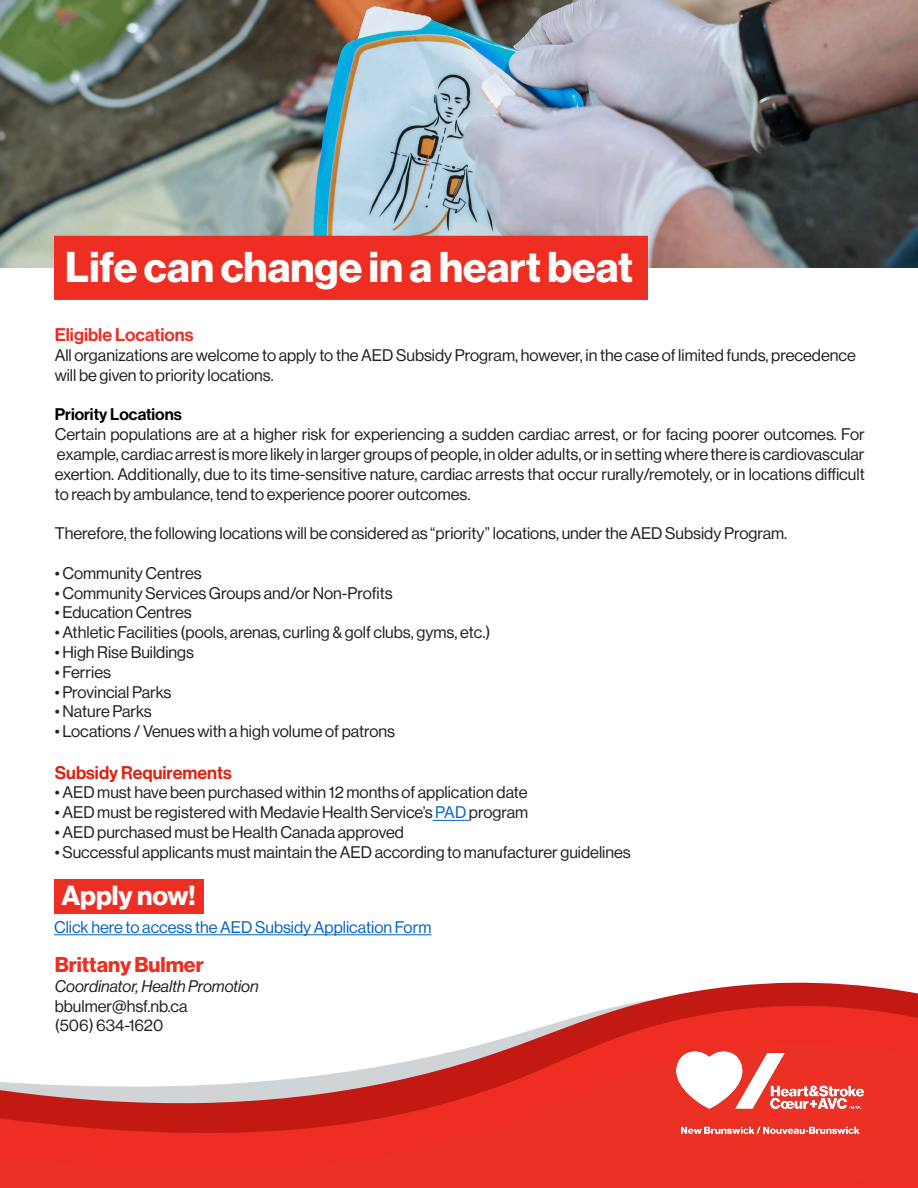
<style>
.page{position:relative;width:918px;height:1188px;background:#fff}
.page>*{position:absolute;margin:0;border:0;box-sizing:border-box;transform-origin:0 0}
.t1{font:42.15px "N Haas Grotesk DS Pro 75 Bd";color:#fff}
.t2{font:27px "N Haas Grotesk DS Pro 75 Bd";color:#fff}
.t3{font:21px "N Haas Grotesk DS Pro 75 Bd";color:#ee2e22}
.t4{font:18px "N Haas Grotesk DS Pro 65 Md";color:#d21}
.t5{font:18px "N Haas Grotesk DS Pro 65 Md";color:#ee2e22}
.t6{font:16.5px/19.8px "N Haas Grotesk DS Pro 55 Rg";color:#231f20}
.t7{font:16.5px "N Haas Grotesk DS Pro 55 Rg";color:#0563c1}
.t8{font:16.5px "N Haas Grotesk DS Pro 56 It";color:#231f20}
.t9{font:16.5px "N Haas Grotesk DS Pro 65 Md";color:#000}
.s1{color:#0563c1}
</style>
<div class="page">
<img style="left:0;top:0;width:918px;height:268px">
<svg style="left:0;top:983px;width:918px;height:205px"></svg>
<hr style="left:433px;top:820px;width:36px;height:1px;background:#0563c1">
<img style="left:677px;top:1052px;width:187px;height:82px">
<div style="left:54px;top:879px;width:149px;height:34px;background:#ee2e22"></div>
<div style="left:54px;top:236px;width:594px;height:64px;background:#ee2e22;border:2px solid #ee2e22"></div>
<hr style="left:54px;top:935px;width:378px;height:1px;background:#0563c1">
<p class="t1" style="left:65px;top:243px;width:569px">Life can change in a heart beat</p>
<p class="t5" style="left:55px;top:324px;width:140px">Eligible Locations</p>
<p class="t6" style="left:55px;top:345px;width:803px">All organizations are welcome to apply to the AED Subsidy Program, however, in the case of limited funds, precedence will be given to priority locations.</p>
<p class="t9" style="left:55px;top:405px;width:129px">Priority Locations</p>
<p class="t6" style="left:55px;top:425px;width:812px;text-align:justify">Certain populations are at a higher risk for experiencing a sudden cardiac arrest, or for facing poorer outcomes. For example, cardiac arrest is more likely in larger groups of people, in older adults, or in setting where there is cardiovascular exertion. Additionally, due to its time-sensitive nature, cardiac arrests that occur rurally/remotely, or in locations difficult to reach by ambulance, tend to experience poorer outcomes.</p>
<p class="t6" style="left:55px;top:524px;width:734px">Therefore, the following locations will be considered as “priority” locations, under the AED Subsidy Program.</p>
<p class="t6" style="left:55px;top:563px;width:148px">• Community Centres</p>
<p class="t6" style="left:55px;top:583px;width:339px">• Community Services Groups and/or Non-Profits</p>
<p class="t6" style="left:55px;top:603px;width:139px">• Education Centres</p>
<p class="t6" style="left:55px;top:623px;width:437px">• Athletic Facilities (pools, arenas, curling &amp; golf clubs, gyms, etc.)</p>
<p class="t6" style="left:55px;top:642px;width:141px">• High Rise Buildings</p>
<p class="t6" style="left:55px;top:662px;width:58px">• Ferries</p>
<p class="t6" style="left:55px;top:682px;width:118px">• Provincial Parks</p>
<p class="t6" style="left:55px;top:702px;width:99px">• Nature Parks</p>
<p class="t6" style="left:55px;top:722px;width:342px">• Locations / Venues with a high volume of patrons</p>
<p class="t4" style="left:55px;top:762px;width:179px">Subsidy Requirements</p>
<p class="t6" style="left:55px;top:783px;width:475px">• AED must have been purchased within 12 months of application date</p>
<p class="t6" style="left:55px;top:803px;width:475px">• AED must be registered with Medavie Health Service’s <span class="s1">PAD</span> program</p>
<p class="t6" style="left:55px;top:822px;width:351px">• AED purchased must be Health Canada approved</p>
<p class="t6" style="left:55px;top:842px;width:578px">• Successful applicants must maintain the AED according to manufacturer guidelines</p>
<p class="t2" style="left:61px;top:880px;width:136px">Apply now!</p>
<p class="t7" style="left:54px;top:917px;width:379px">Click here to access the AED Subsidy Application Form</p>
<p class="t3" style="left:55px;top:952px;width:151px">Brittany Bulmer</p>
<p class="t8" style="left:55px;top:977px;width:205px">Coordinator, Health Promotion</p>
<p class="t6" style="left:55px;top:996px;width:134px">bbulmer@hsf.nb.ca</p>
<p class="t6" style="left:55px;top:1016px;width:110px">(506) 634-1620</p>
</div>
